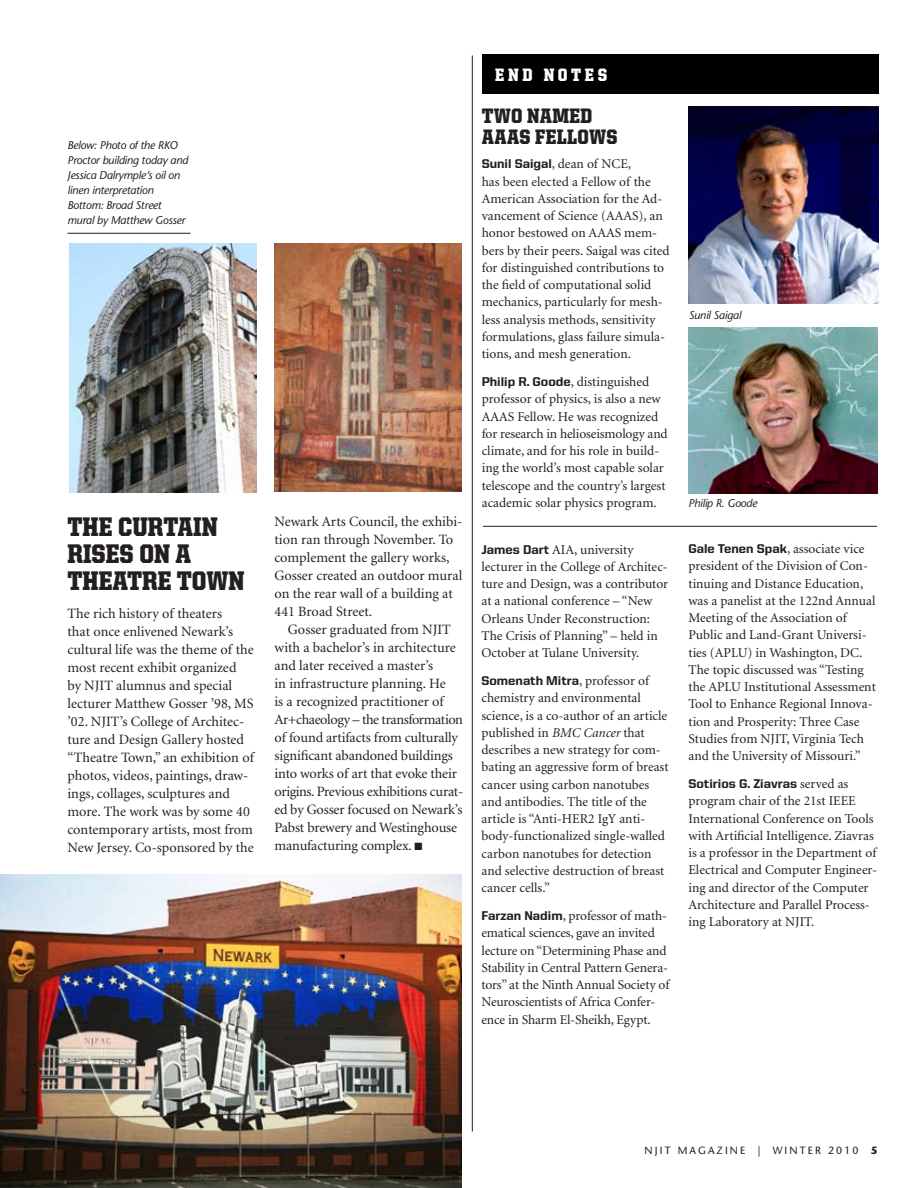
<style>
.page{position:relative;width:918px;height:1188px;background:#fff}
.page>*{position:absolute;margin:0;border:0;box-sizing:border-box;transform-origin:0 0}
.t1{font:900 27px/27px "United Serif Semi Cond";color:#231f20}
.t2{font:900 21px/21px "United Serif Semi Cond";letter-spacing:.015em;color:#231f20}
.t3{font:900 18px "United Serif Semi Cond";color:#fff}
.t4{font:14.25px/18px "Minion";color:#231f20}
.t5{font:13.5px/17.2px "Minion";color:#231f20}
.t6{font:800 12.75px "United Sans Reg";color:#231f20}
.t7{font:italic 11.25px/15px "Stone Sans";letter-spacing:-.02em;color:#231f20}
.t8{font:10.5px "Stone Sans";letter-spacing:.2em;color:#231f20}
.s1{font-family:"Minion";font-weight:400;font-size:13.5px}
.s2{font-family:"United Sans Reg";font-weight:800;font-size:12.75px}
.s3{font-style:italic}
.s4{font-weight:700}
</style>
<div class="page">
<div style="left:482px;top:54px;width:397px;height:40px;background:#000"></div>
<img style="left:274px;top:243px;width:188px;height:249px">
<img style="left:69px;top:243px;width:187px;height:249px">
<img style="left:0;top:874px;width:461px;height:314px">
<hr style="left:68px;top:233px;width:122px;height:1px;background:#231f20">
<hr style="left:472px;top:56px;width:1px;height:1076px;background:#231f20">
<hr style="left:483px;top:526px;width:394px;height:1px;background:#231f20">
<img style="left:688px;top:327px;width:190px;height:166px">
<img style="left:689px;top:106px;width:189px;height:198px">
<p class="t7" style="left:68px;top:138px;width:122px">Below: Photo of the RKO<br>Proctor building today and<br>Jessica Dalrymple’s oil on linen interpretation<br>Bottom: Broad Street mural by Matthew Gosser</p>
<h1 class="t1" style="left:68px;top:513px;width:179px">THE CURTAIN<br>RISES ON A<br>THEATRE TOWN</h1>
<p class="t4" style="left:68px;top:605px;width:188px">The rich history of theaters<br>that once enlivened Newark’s cultural life was the theme of the most recent exhibit organized<br>by NJIT alumnus and special lecturer Matthew Gosser ’98, MS ’02. NJIT’s College of Architec&shy;ture and Design Gallery hosted “Theatre Town,” an exhibition of photos, videos, paintings, draw&shy;ings, collages, sculptures and more. The work was by some 40 contemporary artists, most from<br>New Jersey. Co-sponsored by the</p>
<p class="t4" style="left:274px;top:513px;width:189px">Newark Arts Council, the exhibi&shy;tion ran through November. To complement the gallery works,<br>Gosser created an outdoor mural on the rear wall of a building at<br>441 Broad Street.</p>
<p class="t4" style="left:274px;top:621px;width:190px;text-indent:13px">Gosser graduated from NJIT with a bachelor’s in architecture and later received a master’s<br>in infrastructure planning. He<br>is a recognized practitioner of<br>Ar+chaeology – the transformation of found artifacts from culturally significant abandoned buildings into works of art that evoke their origins. Previous exhibitions curat&shy;ed by Gosser focused on Newark’s<br>Pabst brewery and Westinghouse manufacturing complex. ■</p>
<h3 class="t3" style="left:495px;top:65px;width:14px">END</h3>
<h3 class="t3" style="left:544px;top:65px;width:14px">NOTES</h3>
<h2 class="t2" style="left:482px;top:106px;width:137px">TWO NAMED<br>AAAS FELLOWS</h2>
<p class="t6" style="left:482px;top:157px;width:151px">Sunil Saigal<span class="s1">, dean of NCE,</span></p>
<p class="t5" style="left:482px;top:173px;width:189px">has been elected a Fellow of the American Association for the Ad&shy;vancement of Science (AAAS), an honor bestowed on AAAS mem&shy;bers by their peers. Saigal was cited for distinguished contributions to the field of computational solid mechanics, particularly for mesh&shy;less analysis methods, sensitivity formulations, glass failure simula&shy;tions, and mesh generation.</p>
<p class="t5" style="left:482px;top:374px;width:188px"><span class="s2">Philip R. Goode</span>, distinguished professor of physics, is also a new AAAS Fellow. He was recognized for research in helioseismology and climate, and for his role in build&shy;ing the world’s most capable solar telescope and the country’s largest academic solar physics program.</p>
<p class="t5" style="left:482px;top:541px;width:188px"><span class="s2">James Dart</span> AIA, university lecturer in the College of Architec&shy;ture and Design, was a contributor at a national conference – “New<br>Orleans Under Reconstruction:<br>The Crisis of Planning” – held in<br>October at Tulane University.</p>
<p class="t6" style="left:482px;top:674px;width:169px">Somenath Mitra<span class="s1">, professor of</span></p>
<p class="t5" style="left:482px;top:690px;width:189px">chemistry and environmental science, is a co-author of an article published in <span class="s3">BMC Cancer</span> that describes a new strategy for com&shy;bating an aggressive form of breast cancer using carbon nanotubes and antibodies. The title of the article is “Anti-HER2 IgY anti&shy;body-functionalized single-walled carbon nanotubes for detection and selective destruction of breast cancer cells.”</p>
<p class="t5" style="left:482px;top:908px;width:189px"><span class="s2">Farzan Nadim</span>, professor of math&shy;ematical sciences, gave an invited lecture on “Determining Phase and Stability in Central Pattern Genera&shy;tors” at the Ninth Annual Society of Neuroscientists of Africa Confer&shy;ence in Sharm El-Sheikh, Egypt.</p>
<p class="t7" style="left:689px;top:308px;width:54px">Sunil Saigal</p>
<p class="t7" style="left:688px;top:496px;width:70px">Philip R. Goode</p>
<p class="t5" style="left:688px;top:541px;width:189px"><span class="s2">Gale Tenen Spak</span>, associate vice president of the Division of Con&shy;tinuing and Distance Education, was a panelist at the 122nd Annual<br>Meeting of the Association of<br>Public and Land-Grant Universi&shy;ties (APLU) in Washington, DC.<br>The topic discussed was “Testing the APLU Institutional Assessment<br>Tool to Enhance Regional Innova&shy;tion and Prosperity: Three Case<br>Studies from NJIT, Virginia Tech and the University of Missouri.”</p>
<p class="t6" style="left:688px;top:777px;width:161px">Sotirios G. Ziavras <span class="s1">served as</span></p>
<p class="t5" style="left:688px;top:793px;width:190px">program chair of the 21st IEEE International Conference on Tools with Artificial Intelligence. Ziavras is a professor in the Department of Electrical and Computer Engineer&shy;ing and director of the Computer Architecture and Parallel Process&shy;ing Laboratory at NJIT.</p>
<p class="t8" style="left:645px;top:1144px;width:234px">NJIT MAGAZINE | WINTER 2010 <span class="s4">5</span></p>
</div>
